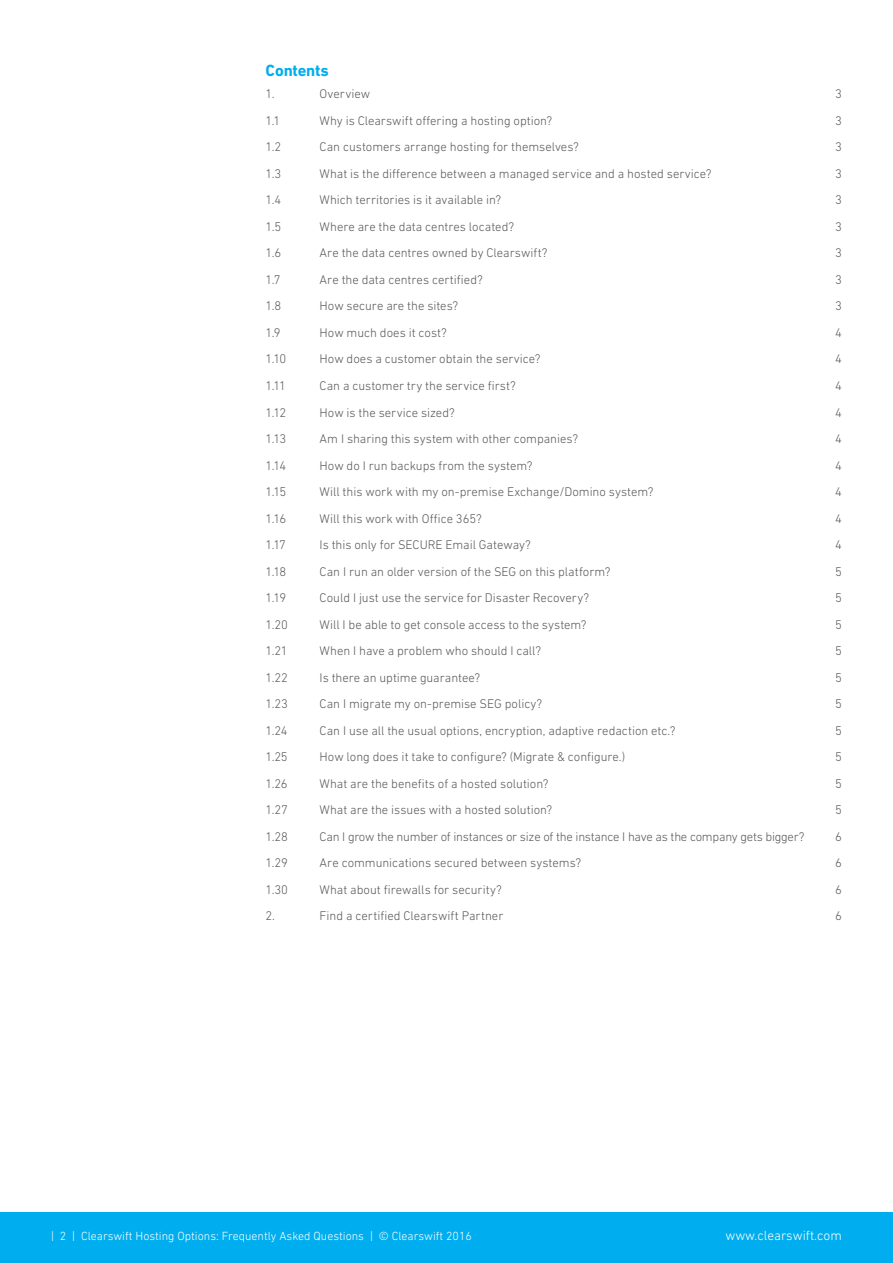
<style>
.page{position:relative;width:893px;height:1263px;background:#fff}
.page>*{position:absolute;margin:0;border:0;box-sizing:border-box;transform-origin:0 0}
.t1{font:700 16.5px "DIN Next LT Pro";letter-spacing:-.01em;color:#00aeef}
.t2{font:300 13.5px "DIN Next LT Pro";color:#fff}
.t3{font:300 12.75px "DIN Next LT Pro";color:#57585a}
.t4{font:300 12.75px "DIN Next LT Pro";letter-spacing:-.02em;color:#57585a}
.t5{font:300 12px "DIN Next LT Pro";color:#fff}
</style>
<div class="page">
<div style="left:0;top:1212px;width:893px;height:51px;background:#00aeef"></div>
<p class="t1" style="left:266px;top:61px;width:65px">Contents</p>
<p class="t3" style="left:266px;top:87px;width:10px">1.</p>
<p class="t3" style="left:320px;top:87px;width:52px">Overview</p>
<p class="t3" style="left:835px;top:87px;width:8px">3</p>
<p class="t3" style="left:266px;top:113px;width:16px">1.1</p>
<p class="t3" style="left:320px;top:113px;width:234px">Why is Clearswift offering a hosting option?</p>
<p class="t3" style="left:835px;top:113px;width:8px">3</p>
<p class="t3" style="left:266px;top:140px;width:17px">1.2</p>
<p class="t3" style="left:320px;top:140px;width:261px">Can customers arrange hosting for themselves?</p>
<p class="t3" style="left:835px;top:140px;width:8px">3</p>
<p class="t3" style="left:266px;top:166px;width:17px">1.3</p>
<p class="t3" style="left:320px;top:166px;width:393px">What is the difference between a managed service and a hosted service?</p>
<p class="t3" style="left:835px;top:166px;width:8px">3</p>
<p class="t3" style="left:266px;top:193px;width:17px">1.4</p>
<p class="t3" style="left:320px;top:193px;width:183px">Which territories is it available in?</p>
<p class="t3" style="left:835px;top:193px;width:8px">3</p>
<p class="t3" style="left:266px;top:219px;width:17px">1.5</p>
<p class="t3" style="left:320px;top:219px;width:196px">Where are the data centres located?</p>
<p class="t3" style="left:835px;top:219px;width:8px">3</p>
<p class="t3" style="left:266px;top:246px;width:17px">1.6</p>
<p class="t3" style="left:320px;top:246px;width:229px">Are the data centres owned by Clearswift?</p>
<p class="t3" style="left:835px;top:246px;width:8px">3</p>
<p class="t3" style="left:266px;top:272px;width:17px">1.7</p>
<p class="t3" style="left:320px;top:272px;width:165px">Are the data centres certified?</p>
<p class="t3" style="left:835px;top:272px;width:8px">3</p>
<p class="t3" style="left:266px;top:299px;width:17px">1.8</p>
<p class="t3" style="left:320px;top:299px;width:140px">How secure are the sites?</p>
<p class="t3" style="left:835px;top:299px;width:8px">3</p>
<p class="t3" style="left:266px;top:325px;width:16px">1.9</p>
<p class="t3" style="left:320px;top:325px;width:129px">How much does it cost?</p>
<p class="t3" style="left:835px;top:325px;width:8px">4</p>
<p class="t3" style="left:266px;top:352px;width:22px">1.10</p>
<p class="t3" style="left:320px;top:352px;width:222px">How does a customer obtain the service?</p>
<p class="t3" style="left:835px;top:352px;width:8px">4</p>
<p class="t3" style="left:266px;top:378px;width:22px">1.11</p>
<p class="t3" style="left:320px;top:378px;width:198px">Can a customer try the service first?</p>
<p class="t3" style="left:835px;top:378px;width:8px">4</p>
<p class="t3" style="left:266px;top:405px;width:22px">1.12</p>
<p class="t3" style="left:320px;top:405px;width:137px">How is the service sized?</p>
<p class="t3" style="left:835px;top:405px;width:8px">4</p>
<p class="t3" style="left:266px;top:431px;width:22px">1.13</p>
<p class="t3" style="left:320px;top:431px;width:260px">Am I sharing this system with other companies?</p>
<p class="t3" style="left:835px;top:431px;width:8px">4</p>
<p class="t3" style="left:266px;top:458px;width:22px">1.14</p>
<p class="t3" style="left:320px;top:458px;width:214px">How do I run backups from the system?</p>
<p class="t3" style="left:835px;top:458px;width:8px">4</p>
<p class="t3" style="left:266px;top:484px;width:22px">1.15</p>
<p class="t3" style="left:320px;top:484px;width:335px">Will this work with my on-premise Exchange/Domino system?</p>
<p class="t3" style="left:835px;top:484px;width:8px">4</p>
<p class="t3" style="left:266px;top:511px;width:22px">1.16</p>
<p class="t3" style="left:320px;top:511px;width:164px">Will this work with Office 365?</p>
<p class="t3" style="left:835px;top:511px;width:8px">4</p>
<p class="t3" style="left:266px;top:537px;width:22px">1.17</p>
<p class="t3" style="left:320px;top:537px;width:213px">Is this only for SECURE Email Gateway?</p>
<p class="t3" style="left:835px;top:537px;width:8px">4</p>
<p class="t3" style="left:266px;top:564px;width:22px">1.18</p>
<p class="t3" style="left:320px;top:564px;width:292px">Can I run an older version of the SEG on this platform?</p>
<p class="t3" style="left:835px;top:564px;width:8px">5</p>
<p class="t3" style="left:266px;top:590px;width:22px">1.19</p>
<p class="t3" style="left:320px;top:590px;width:271px">Could I just use the service for Disaster Recovery?</p>
<p class="t3" style="left:835px;top:590px;width:8px">5</p>
<p class="t3" style="left:266px;top:617px;width:24px">1.20</p>
<p class="t3" style="left:320px;top:617px;width:268px">Will I be able to get console access to the system?</p>
<p class="t3" style="left:835px;top:617px;width:8px">5</p>
<p class="t3" style="left:266px;top:643px;width:24px">1.21</p>
<p class="t3" style="left:320px;top:643px;width:223px">When I have a problem who should I call?</p>
<p class="t3" style="left:835px;top:643px;width:8px">5</p>
<p class="t3" style="left:266px;top:670px;width:24px">1.22</p>
<p class="t3" style="left:320px;top:670px;width:162px">Is there an uptime guarantee?</p>
<p class="t3" style="left:835px;top:670px;width:8px">5</p>
<p class="t3" style="left:266px;top:696px;width:24px">1.23</p>
<p class="t3" style="left:320px;top:696px;width:224px">Can I migrate my on-premise SEG policy?</p>
<p class="t3" style="left:835px;top:696px;width:8px">5</p>
<p class="t3" style="left:266px;top:723px;width:24px">1.24</p>
<p class="t3" style="left:320px;top:723px;width:357px">Can I use all the usual options, encryption, adaptive redaction etc.?</p>
<p class="t3" style="left:835px;top:723px;width:8px">5</p>
<p class="t3" style="left:266px;top:749px;width:24px">1.25</p>
<p class="t3" style="left:320px;top:749px;width:307px">How long does it take to configure? (Migrate &amp; configure.)</p>
<p class="t3" style="left:835px;top:749px;width:8px">5</p>
<p class="t3" style="left:266px;top:776px;width:24px">1.26</p>
<p class="t3" style="left:320px;top:776px;width:230px">What are the benefits of a hosted solution?</p>
<p class="t3" style="left:835px;top:776px;width:8px">5</p>
<p class="t3" style="left:266px;top:802px;width:24px">1.27</p>
<p class="t3" style="left:320px;top:802px;width:234px">What are the issues with a hosted solution?</p>
<p class="t3" style="left:835px;top:802px;width:8px">5</p>
<p class="t3" style="left:266px;top:829px;width:24px">1.28</p>
<p class="t4" style="left:320px;top:829px;width:486px">Can I grow the number of instances or size of the instance I have as the company gets bigger?</p>
<p class="t3" style="left:835px;top:829px;width:8px">6</p>
<p class="t3" style="left:266px;top:855px;width:24px">1.29</p>
<p class="t3" style="left:320px;top:855px;width:263px">Are communications secured between systems?</p>
<p class="t3" style="left:835px;top:855px;width:8px">6</p>
<p class="t3" style="left:266px;top:882px;width:24px">1.30</p>
<p class="t3" style="left:320px;top:882px;width:184px">What about firewalls for security?</p>
<p class="t3" style="left:835px;top:882px;width:8px">6</p>
<p class="t3" style="left:266px;top:908px;width:11px">2.</p>
<p class="t3" style="left:320px;top:908px;width:185px">Find a certified Clearswift Partner</p>
<p class="t3" style="left:835px;top:908px;width:8px">6</p>
<p class="t5" style="left:51px;top:1229px;width:422px">| 2 | Clearswift Hosting Options: Frequently Asked Questions | © Clearswift 2016</p>
<p class="t2" style="left:725px;top:1227px;width:118px">www.clearswift.com</p>
</div>
